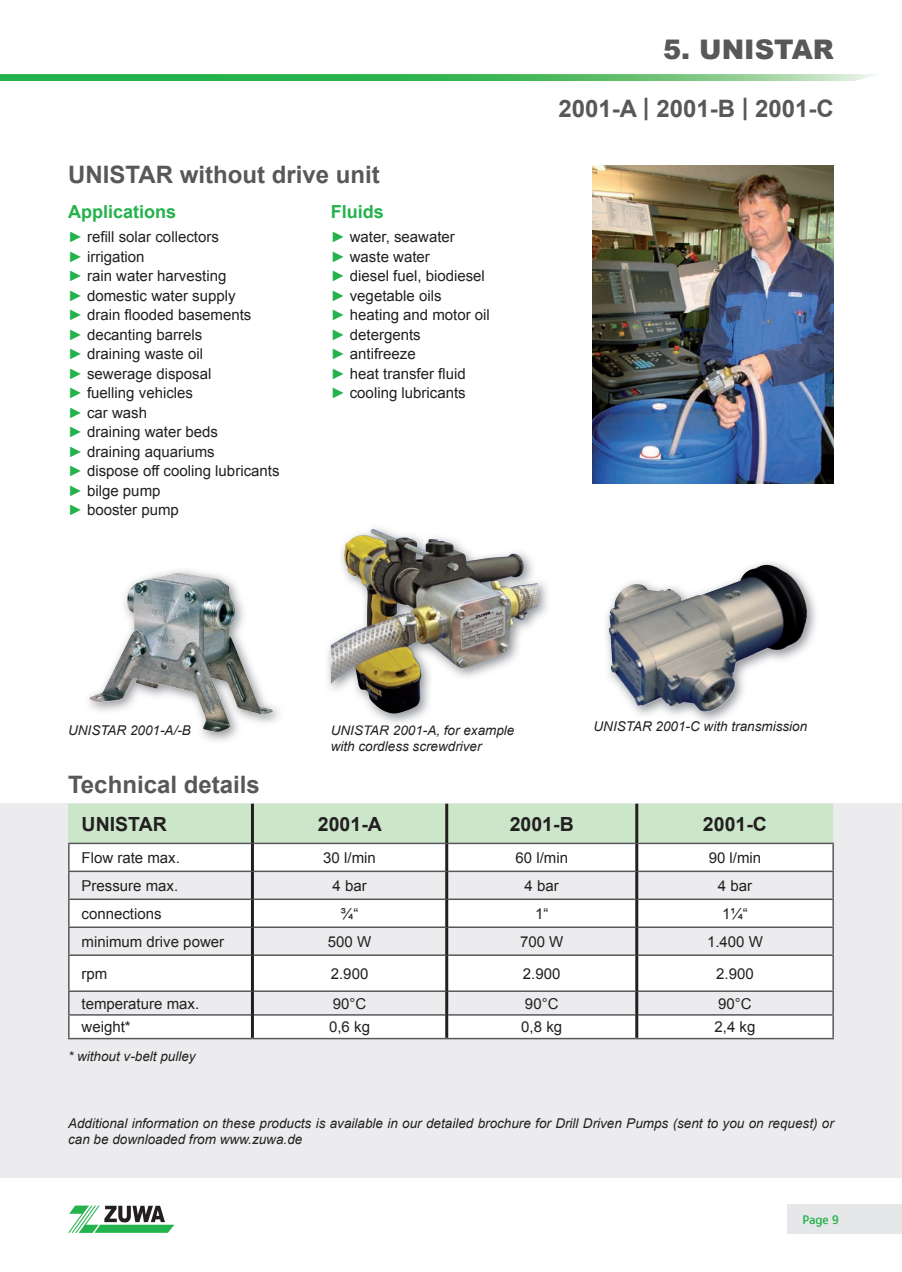
<style>
.page{position:relative;width:902px;height:1272px;background:#fff}
.page>*{position:absolute;margin:0;border:0;box-sizing:border-box;transform-origin:0 0}
.t1{font:900 27px "Arial";color:#57585a}
.t2{font:700 24px "Arial";color:#57585a}
.t3{font:700 19.5px "Arial";color:#231f20}
.t4{font:700 18px "Arial";color:#23b24b}
.t5{font:15px/19.5px "Arial";color:#231f20}
.t6{font:italic 13.5px/16.2px "Arial";color:#231f20}
.t7{font:12px "Designosaur";color:#23b24b}
.s1{color:#23b24b}
</style>
<div class="page">
<div style="left:787px;top:1203px;width:114px;height:30px;background:#e6e7e9"></div>
<svg style="left:68px;top:1205px;width:106px;height:27px"></svg>
<svg style="left:0;top:74px;width:877px;height:7px;background:#52be69"></svg>
<img style="left:592px;top:166px;width:241px;height:318px">
<div style="left:0;top:803px;width:901px;height:374px;background:#ececee"></div>
<img style="left:89px;top:572px;width:184px;height:160px">
<img style="left:606px;top:562px;width:210px;height:159px">
<img style="left:608px;top:565px;width:200px;height:147px">
<img style="left:328px;top:528px;width:220px;height:195px">
<img style="left:333px;top:725px;width:175px;height:1px">
<img style="left:331px;top:529px;width:206px;height:185px">
<div style="left:70px;top:1015px;width:762px;height:22px;background:#fff"></div>
<svg style="left:70px;top:955px;width:762px;height:59px;fill:#fff"></svg>
<hr style="left:68px;top:842px;width:183px;height:2px;background:#57585a">
<hr style="left:68px;top:844px;width:2px;height:26px;background:#57585a">
<hr style="left:68px;top:870px;width:183px;height:2px;background:#57585a">
<hr style="left:68px;top:872px;width:2px;height:26px;background:#57585a">
<hr style="left:68px;top:898px;width:183px;height:2px;background:#57585a">
<hr style="left:68px;top:900px;width:2px;height:26px;background:#57585a">
<hr style="left:68px;top:926px;width:183px;height:2px;background:#57585a">
<hr style="left:68px;top:928px;width:2px;height:26px;background:#57585a">
<svg style="left:69px;top:803px;width:764px;height:151px"></svg>
<hr style="left:68px;top:954px;width:183px;height:1px;background:#57585a">
<hr style="left:68px;top:955px;width:2px;height:35px;background:#57585a">
<hr style="left:254px;top:954px;width:191px;height:1px;background:#57585a">
<hr style="left:448px;top:954px;width:187px;height:1px;background:#57585a">
<hr style="left:638px;top:954px;width:195px;height:1px;background:#57585a">
<hr style="left:832px;top:955px;width:1px;height:35px;background:#57585a">
<hr style="left:68px;top:990px;width:183px;height:1px;background:#57585a">
<hr style="left:68px;top:991px;width:2px;height:23px;background:#57585a">
<hr style="left:254px;top:990px;width:191px;height:1px;background:#57585a">
<hr style="left:448px;top:990px;width:187px;height:1px;background:#57585a">
<hr style="left:638px;top:990px;width:195px;height:1px;background:#57585a">
<hr style="left:68px;top:1014px;width:183px;height:1px;background:#57585a">
<hr style="left:68px;top:1015px;width:2px;height:22px;background:#57585a">
<hr style="left:254px;top:1014px;width:191px;height:1px;background:#57585a">
<hr style="left:448px;top:1014px;width:187px;height:1px;background:#57585a">
<hr style="left:638px;top:1014px;width:195px;height:1px;background:#57585a">
<svg style="left:832px;top:991px;width:1px;height:46px"></svg>
<hr style="left:68px;top:1037px;width:184px;height:2px;background:#57585a">
<hr style="left:252px;top:1037px;width:194px;height:2px;background:#57585a">
<hr style="left:446px;top:1037px;width:190px;height:2px;background:#57585a">
<hr style="left:636px;top:1037px;width:197px;height:2px;background:#57585a">
<hr style="left:68px;top:803px;width:2px;height:39px;background:#cce6ca">
<hr style="left:445px;top:843px;width:3px;height:28px;background:#231f20">
<hr style="left:445px;top:871px;width:3px;height:28px;background:#231f20">
<hr style="left:445px;top:899px;width:3px;height:28px;background:#231f20">
<hr style="left:445px;top:927px;width:3px;height:28px;background:#231f20">
<hr style="left:445px;top:955px;width:3px;height:36px;background:#231f20">
<hr style="left:445px;top:991px;width:3px;height:23px;background:#231f20">
<hr style="left:445px;top:1014px;width:3px;height:23px;background:#231f20">
<hr style="left:445px;top:803px;width:3px;height:40px;background:#231f20">
<hr style="left:635px;top:803px;width:3px;height:40px;background:#231f20">
<hr style="left:635px;top:843px;width:3px;height:28px;background:#231f20">
<hr style="left:635px;top:871px;width:3px;height:28px;background:#231f20">
<hr style="left:635px;top:899px;width:3px;height:28px;background:#231f20">
<hr style="left:635px;top:927px;width:3px;height:28px;background:#231f20">
<hr style="left:635px;top:955px;width:3px;height:36px;background:#231f20">
<hr style="left:635px;top:991px;width:3px;height:23px;background:#231f20">
<hr style="left:635px;top:1014px;width:3px;height:23px;background:#231f20">
<hr style="left:251px;top:803px;width:3px;height:40px;background:#231f20">
<hr style="left:251px;top:843px;width:3px;height:28px;background:#231f20">
<hr style="left:251px;top:871px;width:3px;height:28px;background:#231f20">
<hr style="left:251px;top:899px;width:3px;height:28px;background:#231f20">
<hr style="left:251px;top:927px;width:3px;height:28px;background:#231f20">
<hr style="left:251px;top:955px;width:3px;height:36px;background:#231f20">
<hr style="left:251px;top:991px;width:3px;height:23px;background:#231f20">
<hr style="left:251px;top:1014px;width:3px;height:23px;background:#231f20">
<h2 class="t2" style="left:68px;top:159px;width:313px">Unistar without drive unit</h2>
<p class="t4" style="left:68px;top:200px;width:110px">applications</p>
<p class="t5" style="left:68px;top:227px;width:213px"><span class="s1">►</span> refill solar collectors<br><span class="s1">►</span> irrigation<br><span class="s1">►</span> rain water harvesting<br><span class="s1">►</span> domestic water supply<br><span class="s1">►</span> drain flooded basements<br><span class="s1">►</span> decanting barrels<br><span class="s1">►</span> draining waste oil<br><span class="s1">►</span> sewerage disposal<br><span class="s1">►</span> fuelling vehicles<br><span class="s1">►</span> car wash<br><span class="s1">►</span> draining water beds<br><span class="s1">►</span> draining aquariums<br><span class="s1">►</span> dispose off cooling lubricants <span class="s1">►</span> bilge pump<br><span class="s1">►</span> booster pump</p>
<p class="t4" style="left:331px;top:200px;width:55px">Fluids</p>
<p class="t5" style="left:331px;top:227px;width:161px"><span class="s1">►</span> water, seawater<br><span class="s1">►</span> waste water<br><span class="s1">►</span> diesel fuel, biodiesel <span class="s1">►</span> vegetable oils<br><span class="s1">►</span> heating and motor oil <span class="s1">►</span> detergents<br><span class="s1">►</span> antifreeze<br><span class="s1">►</span> heat transfer fluid<br><span class="s1">►</span> cooling lubricants</p>
<h1 class="t1" style="left:663px;top:30px;width:172px">5. UNISTAR</h1>
<h2 class="t2" style="left:558px;top:92px;width:277px">2001-a | 2001-B | 2001-C</h2>
<p class="t6" style="left:68px;top:722px;width:124px">UNISTAR 2001-A/-B</p>
<p class="t6" style="left:331px;top:722px;width:185px">UNISTAR 2001-A, for example</p>
<p class="t6" style="left:593px;top:718px;width:215px">UNISTAR 2001-C with transmission</p>
<p class="t6" style="left:331px;top:738px;width:152px">with cordless screwdriver</p>
<h2 class="t2" style="left:68px;top:768px;width:193px">technical details</h2>
<h3 class="t3" style="left:82px;top:811px;width:87px">Unistar</h3>
<h3 class="t3" style="left:318px;top:811px;width:65px">2001-a</h3>
<h3 class="t3" style="left:509px;top:811px;width:65px">2001-B</h3>
<h3 class="t3" style="left:703px;top:811px;width:65px">2001-C</h3>
<p class="t5" style="left:82px;top:848px;width:100px">Flow rate max.</p>
<p class="t5" style="left:323px;top:848px;width:54px">30 l/min</p>
<p class="t5" style="left:515px;top:848px;width:54px">60 l/min</p>
<p class="t5" style="left:708px;top:848px;width:54px">90 l/min</p>
<p class="t5" style="left:82px;top:875px;width:98px">Pressure max.</p>
<p class="t5" style="left:332px;top:875px;width:36px">4 bar</p>
<p class="t5" style="left:524px;top:875px;width:36px">4 bar</p>
<p class="t5" style="left:717px;top:875px;width:36px">4 bar</p>
<p class="t5" style="left:82px;top:903px;width:82px">connections</p>
<p class="t5" style="left:341px;top:903px;width:19px">¾“</p>
<p class="t5" style="left:535px;top:903px;width:15px">1“</p>
<p class="t5" style="left:722px;top:903px;width:27px">1¼“</p>
<p class="t5" style="left:82px;top:931px;width:144px">minimum drive power</p>
<p class="t5" style="left:328px;top:931px;width:45px">500 W</p>
<p class="t5" style="left:520px;top:931px;width:45px">700 W</p>
<p class="t5" style="left:707px;top:931px;width:57px">1.400 W</p>
<p class="t5" style="left:82px;top:963px;width:27px">rpm</p>
<p class="t5" style="left:331px;top:963px;width:39px">2.900</p>
<p class="t5" style="left:523px;top:963px;width:39px">2.900</p>
<p class="t5" style="left:716px;top:963px;width:39px">2.900</p>
<p class="t5" style="left:82px;top:993px;width:119px">temperature max.</p>
<p class="t5" style="left:333px;top:993px;width:35px">90°C</p>
<p class="t5" style="left:525px;top:993px;width:35px">90°C</p>
<p class="t5" style="left:718px;top:993px;width:35px">90°C</p>
<p class="t5" style="left:82px;top:1017px;width:51px">weight*</p>
<p class="t5" style="left:329px;top:1017px;width:42px">0,6 kg</p>
<p class="t5" style="left:521px;top:1017px;width:42px">0,8 kg</p>
<p class="t5" style="left:714px;top:1017px;width:42px">2,4 kg</p>
<p class="t6" style="left:68px;top:1047px;width:129px">* without v-belt pulley</p>
<p class="t6" style="left:68px;top:1114px;width:767px">Additional information on these products is available in our detailed brochure for Drill Driven Pumps (sent to you on request) or can be downloaded from www.zuwa.de</p>
<p class="t7" style="left:802px;top:1209px;width:38px">Page 9</p>
</div>
